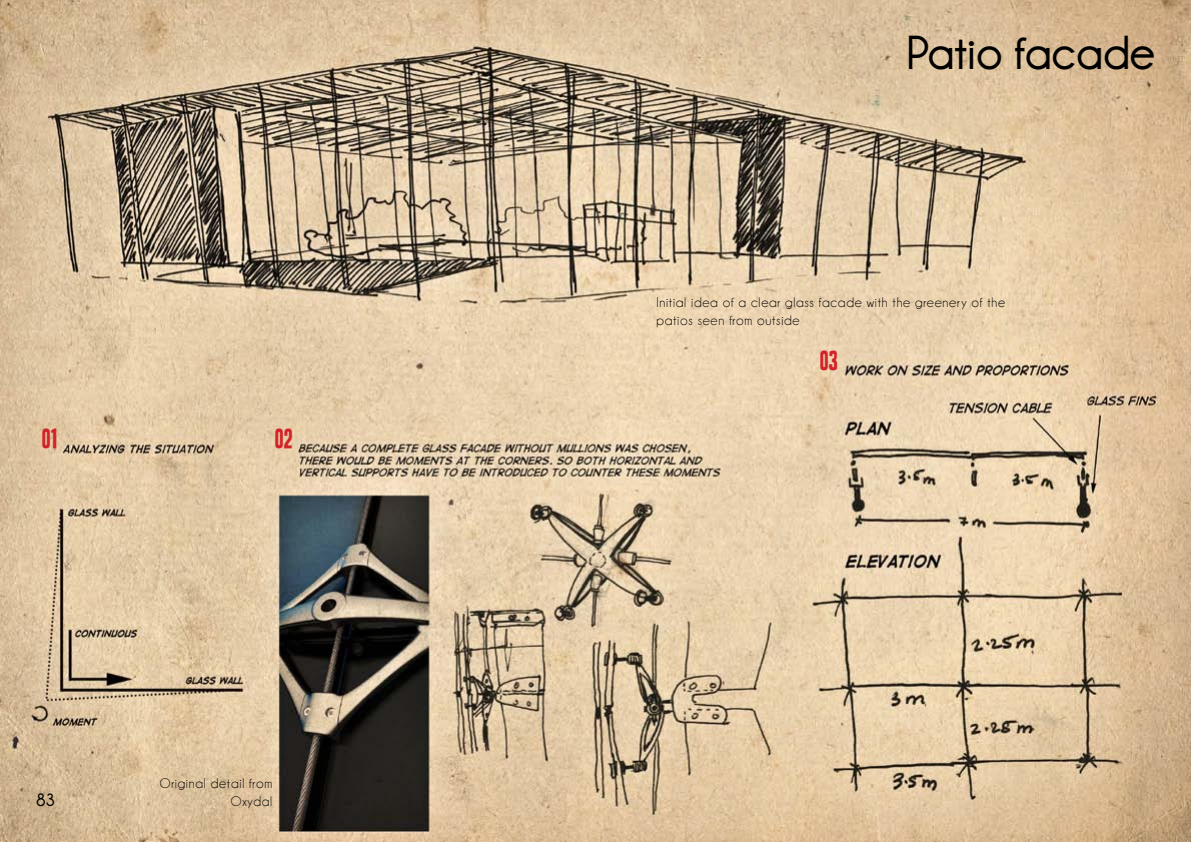
<style>
.page{position:relative;width:1191px;height:842px;background:#fff}
.page>*{position:absolute;margin:0;border:0;box-sizing:border-box;transform-origin:0 0}
.t1{font:700 48px "Champagne&Limousines";color:#000}
.t2{font:24px "Headline One HPLHS";color:#d2232a}
.t3{font:700 18px "Champagne&Limousines";color:#000}
.t4{font:14px/18px "Champagne&Limousines";letter-spacing:.05em;color:#000}
</style>
<div class="page">
<img style="left:0;top:0;width:1191px;height:842px">
<h2 class="t2" style="left:43px;top:427px;width:16px">01</h2>
<h2 class="t2" style="left:275px;top:427px;width:19px">02</h2>
<p class="t3" style="left:36px;top:790px;width:21px">83</p>
<p class="t4" style="left:160px;top:774px;width:114px;text-align:right">Original detail from<br>Oxydal</p>
<h1 class="t1" style="left:906px;top:26px;width:250px">Patio facade</h1>
<p class="t4" style="left:656px;top:294px;width:350px">Initial idea of a clear glass facade with the greenery of the patios seen from outside</p>
<h2 class="t2" style="left:820px;top:349px;width:19px">03</h2>
</div>
